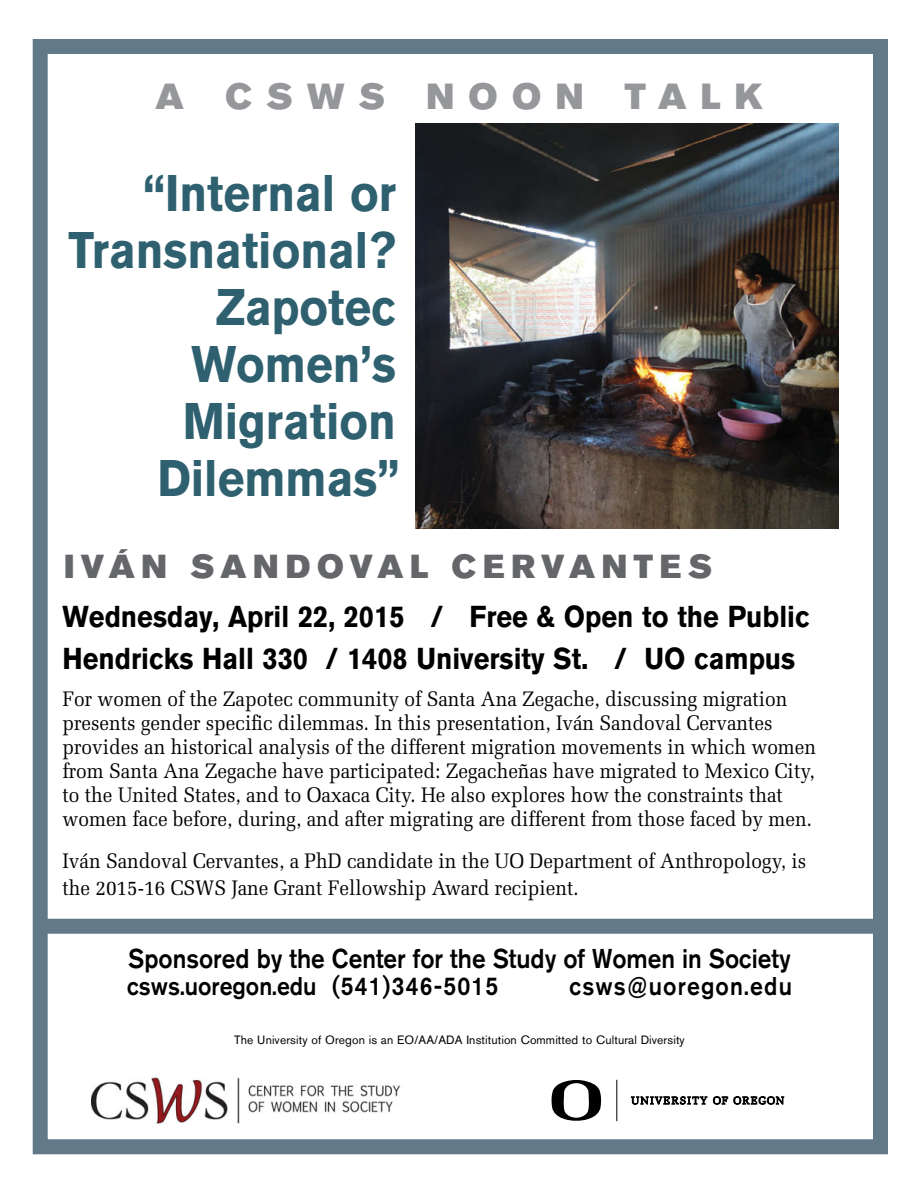
<style>
.page{position:relative;width:918px;height:1188px;background:#fff}
.page>*{position:absolute;margin:0;border:0;box-sizing:border-box;transform-origin:0 0}
.t1{font:700 51px/57px "Akzidenz Grotesk BQ";color:#2f6070;text-align:right;scale:.9 1}
.t2{font:36px "Akzidenz Grotesk BQ Super";letter-spacing:.4em;color:#95979a}
.t3{font:33px "Akzidenz Grotesk BQ Super";letter-spacing:.2em;color:#656669}
.t4{font:700 30px/42px "Akzidenz Grotesk BQ";color:#000;scale:.9 1}
.t5{font:500 27px "Akzidenz Grotesk BQ";color:#000;scale:.9 1}
.t6{font:500 25.5px "Akzidenz Grotesk BQ";color:#000;scale:.9 1}
.t7{font:500 25.5px "Akzidenz Grotesk BQ";letter-spacing:.05em;color:#000;scale:.9 1}
.t8{font:21px/24px "Melior";color:#000;scale:.91 1}
.t9{font:12px "Akzidenz Grotesk BQ";letter-spacing:.01em;color:#000}
</style>
<div class="page">
<div style="left:33px;top:39px;width:855px;height:1115px;border:15px solid #627a88"></div>
<div style="left:46px;top:919px;width:833px;height:15px;background:#627a88"></div>
<svg style="left:631px;top:1097px;width:76px;height:7px"></svg>
<svg style="left:713px;top:1097px;width:15px;height:7px"></svg>
<svg style="left:734px;top:1097px;width:50px;height:7px"></svg>
<hr style="left:617px;top:1080px;width:1px;height:41px;background:#000">
<svg style="left:551px;top:1080px;width:50px;height:41px"></svg>
<img style="left:92px;top:1078px;width:308px;height:45px">
<img style="left:416px;top:124px;width:423px;height:405px">
<h2 class="t2" style="left:155px;top:76px;width:609px">A CSWS NOON TALK</h2>
<h1 class="t1" style="left:68px;top:165px;width:369px">“Internal or<br>Transnational?<br>Zapotec<br>Women’s<br>Migration<br>Dilemmas”</h1>
<h3 class="t3" style="left:64px;top:547px;width:648px">IVÁN SANDOVAL CERVANTES</h3>
<h3 class="t4" style="left:62px;top:596px;width:832px">Wednesday, April 22, 2015 / Free &amp; Open to the Public<br>Hendricks Hall 330 / 1408 University St. / UO campus</h3>
<p class="t8" style="left:63px;top:687px;width:830px">For women of the Zapotec community of Santa Ana Zegache, discussing migration presents gender specific dilemmas. In this presentation, Iván Sandoval Cervantes provides an historical analysis of the different migration movements in which women from Santa Ana Zegache have participated: Zegacheñas have migrated to Mexico City, to the United States, and to Oaxaca City. He also explores how the constraints that women face before, during, and after migrating are different from those faced by men.</p>
<p class="t8" style="left:63px;top:847px;width:819px;line-height:27px">Iván Sandoval Cervantes, a PhD candidate in the UO Department of Anthropology, is the 2015-16 CSWS Jane Grant Fellowship Award recipient.</p>
<p class="t5" style="left:128px;top:942px;width:738px">Sponsored by the Center for the Study of Women in Society</p>
<p class="t6" style="left:127px;top:970px;width:414px">csws.uoregon.edu (541)346-5015</p>
<p class="t7" style="left:569px;top:970px;width:249px">csws@uoregon.edu</p>
<p class="t9" style="left:234px;top:1033px;width:452px">The University of Oregon is an EO/AA/ADA Institution Committed to Cultural Diversity</p>
</div>
